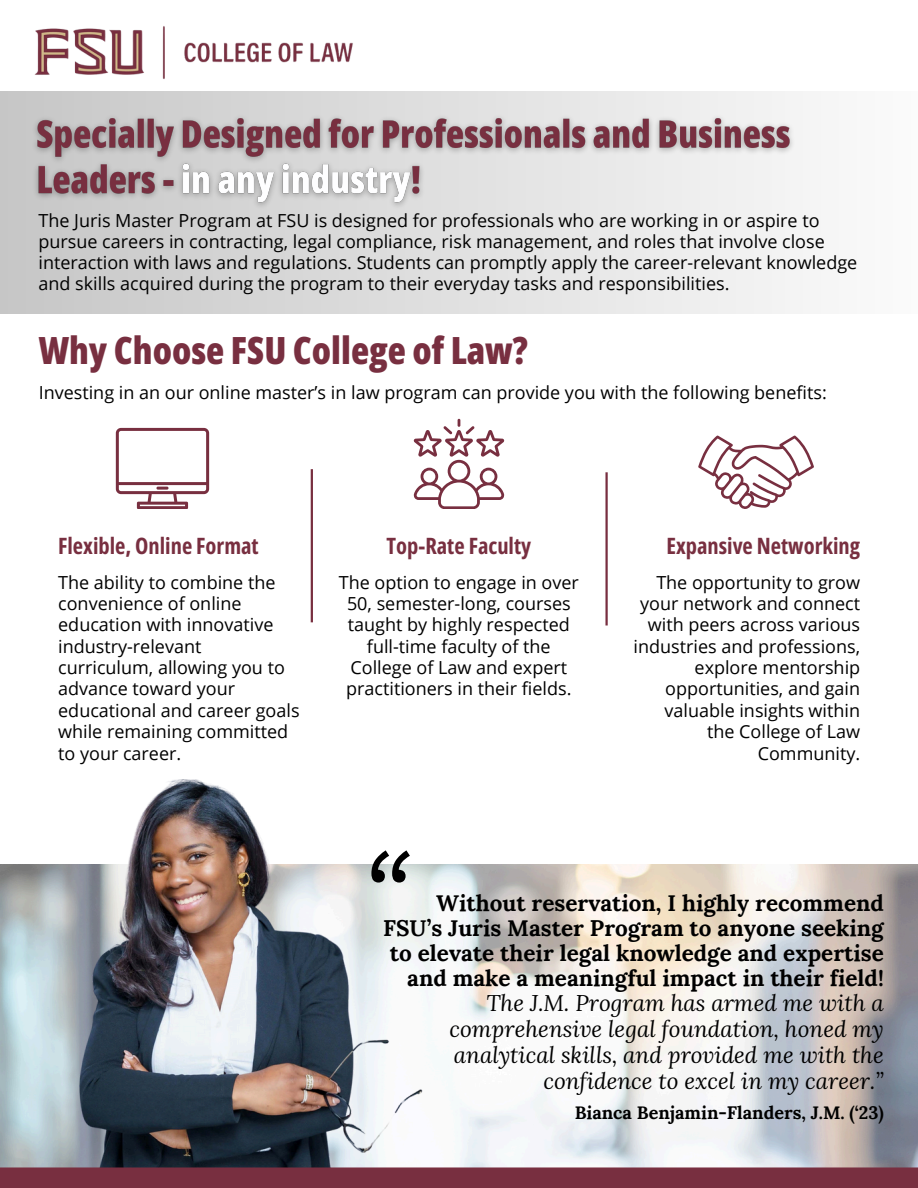
<style>
.page{position:relative;width:918px;height:1188px;background:#fff}
.page>*{position:absolute;margin:0;border:0;box-sizing:border-box;transform-origin:0 0}
.t1{font:110.1px "Canva Sans";color:#000}
.t2{font:800 37.5px "Open Sans Condensed";color:#782f40}
.t3{font:700 22.5px/25.3px "Lora";color:#000;text-align:right}
.t4{font:700 22.5px "Open Sans Condensed";color:#782f40}
.t5{font:18px/21.3px "Open Sans";color:#000}
.t6{font:700 18px "Lora";color:#000}
.s1{font-weight:400;font-style:italic}
</style>
<div class="page">
<img style="left:0;top:864px;width:918px;height:303px">
<img style="left:77px;top:780px;width:347px;height:387px">
<div style="left:0;top:1167px;width:918px;height:21px;background:#782f40"></div>
<img style="left:22px;top:26px;width:342px;height:66px">
<svg style="left:116px;top:428px;width:93px;height:81px"></svg>
<svg style="left:414px;top:419px;width:90px;height:90px"></svg>
<svg style="left:698px;top:435px;width:116px;height:74px"></svg>
<hr style="left:311px;top:469px;width:2px;height:153px;background:#782f40">
<hr style="left:605px;top:472px;width:3px;height:154px;background:#782f40">
<div style="left:0;top:92px;width:918px;height:221px;background:linear-gradient(to right,#c6c6c6,#fbfbfb)"></div>
<img style="left:27px;top:107px;width:773px;height:106px">
<p class="t5" style="left:39px;top:210px;width:820px">The Juris Master Program at FSU is designed for professionals who are working in or aspire to pursue careers in contracting, legal compliance, risk management, and roles that involve close interaction with laws and regulations. Students can promptly apply the career-relevant knowledge and skills acquired during the program to their everyday tasks and responsibilities.</p>
<p class="t2" style="left:39px;top:324px;width:491px">Why Choose FSU College of Law?</p>
<h2 class="t5" style="left:39px;top:382px;width:790px">Investing in an our online master’s in law program can provide you with the following benefits:</h2>
<h2 class="t4" style="left:58px;top:530px;width:202px">Flexible, Online Format</h2>
<p class="t4" style="left:387px;top:530px;width:146px">Top-Rate Faculty</p>
<p class="t4" style="left:666px;top:530px;width:195px">Expansive Networking</p>
<p class="t5" style="left:58px;top:571px;width:243px">The ability to combine the convenience of online education with innovative industry-relevant curriculum, allowing you to advance toward your educational and career goals while remaining committed to your career.</p>
<p class="t5" style="left:339px;top:571px;width:242px;text-align:center">The option to engage in over<br>50, semester-long, courses taught by highly respected full-time faculty of the<br>College of Law and expert practitioners in their fields.</p>
<p class="t5" style="left:634px;top:571px;width:228px;text-align:right">The opportunity to grow your network and connect with peers across various industries and professions, explore mentorship opportunities, and gain valuable insights within the College of Law<br>Community.</p>
<h1 class="t1" style="left:365px;top:815px;width:50px">“</h1>
<p class="t3" style="left:383px;top:890px;width:502px">Without reservation, I highly recommend FSU’s Juris Master Program to anyone seeking to elevate their legal knowledge and expertise and make a meaningful impact in their field!<br><span class="s1">The J.M. Program has armed me with a comprehensive legal foundation, honed my analytical skills, and provided me with the confidence to excel in my career.”</span></p>
<p class="t6" style="left:575px;top:1101px;width:311px">Bianca Benjamin-Flanders, J.M. (‘23)</p>
</div>
